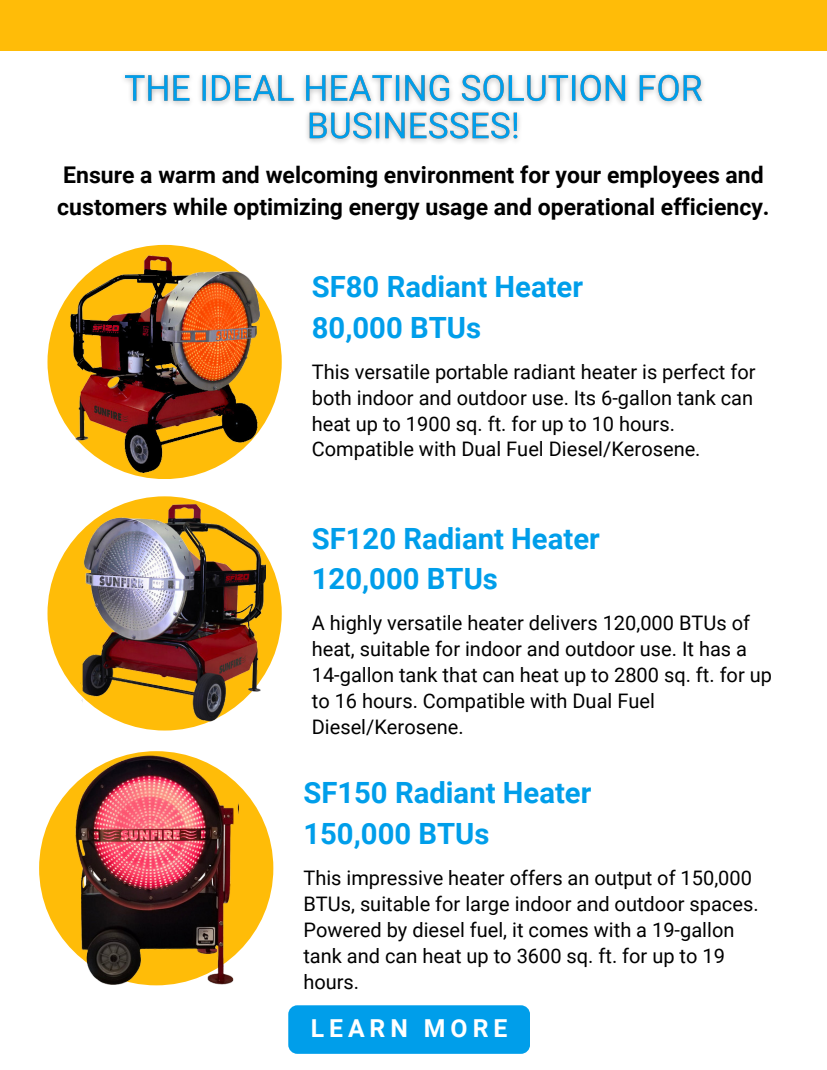
<style>
.page{position:relative;width:827px;height:1070px;background:#fff}
.page>*{position:absolute;margin:0;border:0;box-sizing:border-box;transform-origin:0 0}
.t1{font:700 29.25px/40.9px "Roboto";color:#009eea}
.t2{font:700 24.75px "Roboto";letter-spacing:.2em;color:#fff}
.t3{font:700 23px/31.9px "Roboto";color:#000}
.t4{font:20px/25.9px "Roboto";color:#000}
</style>
<div class="page">
<div style="left:0;top:0;width:826px;height:51px;background:#ffbc08"></div>
<div style="left:47px;top:245px;width:234px;height:234px;background:#ffbc08;border-radius:50%"></div>
<div style="left:47px;top:496px;width:234px;height:234px;background:#ffbc08;border-radius:50%"></div>
<img style="left:64px;top:501px;width:201px;height:221px">
<img style="left:70px;top:251px;width:189px;height:221px">
<div style="left:39px;top:751px;width:234px;height:234px;background:#ffbc08;border-radius:50%"></div>
<img style="left:74px;top:755px;width:164px;height:230px">
<img style="left:124px;top:74px;width:579px;height:69px">
<div style="left:288px;top:1004px;width:241px;height:49px;background:#009eea;border-radius:9px"></div>
<p class="t3" style="left:57px;top:159px;width:713px">Ensure a warm and welcoming environment for your employees and customers while optimizing energy usage and operational efficiency.</p>
<p class="t1" style="left:311px;top:266px;width:272px">SF80 Radiant Heater</p>
<p class="t1" style="left:311px;top:307px;width:171px">80,000 BTUs</p>
<p class="t4" style="left:311px;top:359px;width:445px">This versatile portable radiant heater is perfect for both indoor and outdoor use. Its 6-gallon tank can heat up to 1900 sq. ft. for up to 10 hours.<br>Compatible with Dual Fuel Diesel/Kerosene.</p>
<p class="t1" style="left:311px;top:518px;width:289px">SF120 Radiant Heater<br>120,000 BTUs</p>
<p class="t4" style="left:311px;top:610px;width:461px">A highly versatile heater delivers 120,000 BTUs of heat, suitable for indoor and outdoor use. It has a 14-gallon tank that can heat up to 2800 sq. ft. for up to 16 hours. Compatible with Dual Fuel Diesel/Kerosene.</p>
<p class="t1" style="left:303px;top:772px;width:289px">SF150 Radiant Heater<br>150,000 BTUs</p>
<p class="t4" style="left:303px;top:865px;width:456px">This impressive heater offers an output of 150,000<br>BTUs, suitable for large indoor and outdoor spaces.<br>Powered by diesel fuel, it comes with a 19-gallon tank and can heat up to 3600 sq. ft. for up to 19 hours.</p>
<p class="t2" style="left:310px;top:1014px;width:198px">LEARN MORE</p>
</div>
